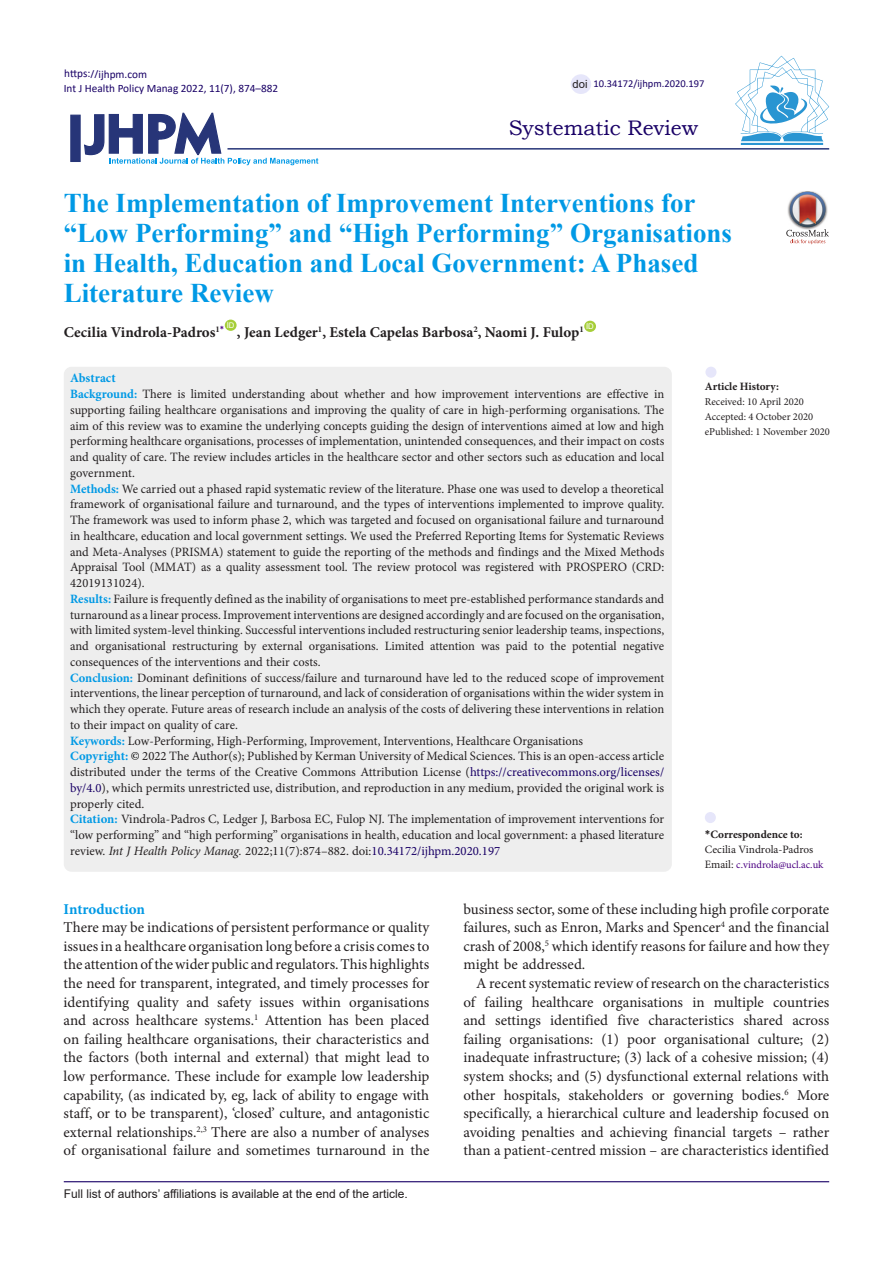
<style>
.page{position:relative;width:893px;height:1263px;background:#fff}
.page>*{position:absolute;margin:0;border:0;box-sizing:border-box;transform-origin:0 0}
.Default{font:700 27px/30px "Times New Roman";color:#0099e5}
.t1{font:21px "Bookman Old Style";color:#190066}
.t2{font:15px/18.6px "Minion Pro";color:#231f20;text-align:justify}
.Default-2{font:700 15px "Minion Pro";color:#231f20}
.t3{font:700 15px "Minion Pro";letter-spacing:-.005em;color:#0099e5}
.Default-3{font:12.75px/15.8px "Minion Pro";color:#231f20;text-align:justify}
.Default-4{font:700 12.75px "Minion Pro";color:#0099e5}
.t4{font:12px "Arial";color:#231f20}
.t5{font:11.25px "Calibri";color:#190066}
.t6{font:700 11.25px "Minion Pro";color:#231f20}
.t7{font:11.25px "Minion Pro";color:#231f20}
.t8{font:11.25px "Arial";color:#231f20}
.t9{font:10.5px "Minion Pro";color:#231f20}
.t10{font:10.5px "Minion Pro";color:#4b0082}
.t11{font:10.5px "Calibri";color:#190066}
.t12{font:7.8px "Arial";color:#fff}
.s1{font-weight:700;color:#0099e5}
.s2{color:#000}
.s3{color:#190066}
.s4{font-style:italic}
.s5{font-family:"Calibri"}
.s6{font-size:11.25px;color:#231f20}
</style>
<div class="page">
<svg style="left:84px;top:112px;width:234px;height:53px"></svg>
<div style="left:70px;top:115px;width:11px;height:47px;background:#273578;border:1px solid #273578"></div>
<div style="left:225px;top:320px;width:12px;height:11px;background:#a6ce39;border-radius:50%"></div>
<div style="left:584px;top:321px;width:12px;height:11px;background:#a6ce39;border-radius:50%"></div>
<hr style="left:227px;top:148px;width:602px;height:2px;background:#273578">
<div style="left:64px;top:367px;width:608px;height:505px;background:#eee;border-radius:8px"></div>
<div style="left:705px;top:812px;width:11px;height:11px;background:#e6e6fa;border-radius:50%"></div>
<div style="left:705px;top:367px;width:11px;height:11px;background:#e6e6fa;border-radius:50%"></div>
<hr style="left:64px;top:1181px;width:765px;height:1px;background:#190066">
<hr style="left:741px;top:143px;width:82px;height:2px;background:#2995d2">
<svg style="left:735px;top:56px;width:94px;height:85px"></svg>
<div style="left:571px;top:74px;width:20px;height:20px;background:#e6e6fa;border-radius:50%"></div>
<img style="left:801px;top:191px;width:13px;height:1px">
<svg style="left:786px;top:192px;width:43px;height:52px"></svg>
<p class="t5" style="left:64px;top:66px;width:84px">https://ijhpm.com</p>
<p class="t5" style="left:64px;top:81px;width:216px">Int J Health Policy Manag 2022, 11(7), 874–882</p>
<p class="t8" style="left:573px;top:76px;width:17px">doi</p>
<p class="t11" style="left:593px;top:76px;width:112px">10.34172/ijhpm.2020.197</p>
<p class="t1" style="left:509px;top:114px;width:191px">Systematic Review</p>
<p class="Default" style="left:64px;top:188px;width:670px">The Implementation of Improvement Interventions for “Low Performing” and “High Performing” Organisations in Health, Education and Local Government: A Phased Literature Review</p>
<p class="Default-2" style="left:64px;top:322px;width:162px">Cecilia Vindrola-Padros<sup>1</sup><sup>*</sup></p>
<p class="t12" style="left:227px;top:320px;width:9px">ID</p>
<p class="t12" style="left:586px;top:321px;width:9px">ID</p>
<p class="Default-2" style="left:237px;top:322px;width:348px">, Jean Ledger<sup>1</sup>, Estela Capelas Barbosa<sup>2</sup>, Naomi J. Fulop<sup>1</sup></p>
<p class="Default-4" style="left:70px;top:369px;width:47px">Abstract</p>
<p class="Default-3" style="left:70px;top:386px;width:596px"><span class="s1">Background:</span> There is limited understanding about whether and how improvement interventions are effective in supporting failing healthcare organisations and improving the quality of care in high-performing organisations. The aim of this review was to examine the underlying concepts guiding the design of interventions aimed at low and high performing healthcare organisations, processes of implementation, unintended consequences, and their impact on costs and quality of care. The review includes articles in the healthcare sector and other sectors such as education and local government.</p>
<p class="Default-3" style="left:70px;top:481px;width:596px"><span class="s1">Methods:</span> We carried out a phased rapid systematic review of the literature. Phase one was used to develop a theoretical framework of organisational failure and turnaround, and the types of interventions implemented to improve quality.<br>The framework was used to inform phase 2, which was targeted and focused on organisational failure and turnaround in healthcare, education and local government settings. We used the Preferred Reporting Items for Systematic Reviews and Meta-Analyses (PRISMA) statement to guide the reporting of the methods and findings and the Mixed Methods Appraisal Tool (MMAT) as a quality assessment tool. The review protocol was registered with PROSPERO (CRD:<br>42019131024).</p>
<p class="Default-3" style="left:70px;top:591px;width:596px"><span class="s1">Results:</span> Failure is frequently defined as the inability of organisations to meet pre-established performance standards and turnaround as a linear process. Improvement interventions are designed accordingly and are focused on the organisation, with limited system-level thinking. Successful interventions included restructuring senior leadership teams, inspections, and organisational restructuring by external organisations. Limited attention was paid to the potential negative consequences of the interventions and their costs.</p>
<p class="Default-3" style="left:70px;top:670px;width:596px"><span class="s1">Conclusion:</span> Dominant definitions of success/failure and turnaround have led to the reduced scope of improvement interventions, the linear perception of turnaround, and lack of consideration of organisations within the wider system in which they operate. Future areas of research include an analysis of the costs of delivering these interventions in relation to their impact on quality of care.</p>
<p class="Default-3" style="left:70px;top:733px;width:514px"><span class="s1">Keywords:</span> Low-Performing, High-Performing, Improvement, Interventions, Healthcare Organisations</p>
<p class="Default-3" style="left:70px;top:748px;width:596px"><span class="s1">Copyright:</span> <span class="s2">©</span> 2022 The Author(s); Published by Kerman University of Medical Sciences. This is an open-access article distributed under the terms of the Creative Commons Attribution License (<span class="s3">https://creativecommons.org/licenses/ by/4.0</span>), which permits unrestricted use, distribution, and reproduction in any medium, provided the original work is properly cited.</p>
<p class="Default-3" style="left:70px;top:811px;width:595px"><span class="s1">Citation:</span> Vindrola-Padros C, Ledger J, Barbosa EC, Fulop NJ. The implementation of improvement interventions for “low performing” and “high performing” organisations in health, education and local government: a phased literature review. <span class="s4">Int J Health Policy Manag.</span> 2022;11(7):874–882. doi:<span class="s3">10.34172/ijhpm.2020.197</span></p>
<p class="t6" style="left:705px;top:378px;width:76px">Article History:</p>
<p class="t9" style="left:705px;top:394px;width:101px">Received: 10 April 2020</p>
<p class="t9" style="left:705px;top:409px;width:110px">Accepted: 4 October 2020</p>
<p class="t9" style="left:705px;top:424px;width:127px">ePublished: 1 November 2020</p>
<p class="t6" style="left:705px;top:826px;width:99px"><span class="s5">*</span>Correspondence to:</p>
<p class="t7" style="left:705px;top:842px;width:110px">Cecilia Vindrola-Padros</p>
<p class="t10" style="left:705px;top:858px;width:120px"><span class="s6">Email:</span> c.vindrola@ucl.ac.uk</p>
<p class="t3" style="left:64px;top:898px;width:83px">Introduction</p>
<p class="t2" style="left:64px;top:918px;width:367px">There may be indications of persistent performance or quality issues in a healthcare organisation long before a crisis comes to the attention of the wider public and regulators. This highlights the need for transparent, integrated, and timely processes for identifying quality and safety issues within organisations and across healthcare systems.<sup>1</sup> Attention has been placed on failing healthcare organisations, their characteristics and the factors (both internal and external) that might lead to low performance. These include for example low leadership capability, (as indicated by, eg, lack of ability to engage with staff, or to be transparent), ‘closed’ culture, and antagonistic external relationships.<sup>2,3</sup> There are also a number of analyses of organisational failure and sometimes turnaround in the</p>
<p class="t4" style="left:64px;top:1185px;width:346px">Full list of authors’ affiliations is available at the end of the article.</p>
<p class="t2" style="left:463px;top:899px;width:367px">business sector, some of these including high profile corporate failures, such as Enron, Marks and Spencer<sup>4</sup> and the financial crash of 2008,<sup>5</sup> which identify reasons for failure and how they might be addressed.</p>
<p class="t2" style="left:463px;top:974px;width:367px;text-indent:13px">A recent systematic review of research on the characteristics of failing healthcare organisations in multiple countries and settings identified five characteristics shared across failing organisations: (1) poor organisational culture; (2) inadequate infrastructure; (3) lack of a cohesive mission; (4) system shocks; and (5) dysfunctional external relations with other hospitals, stakeholders or governing bodies.<sup>6</sup> More specifically, a hierarchical culture and leadership focused on avoiding penalties and achieving financial targets – rather than a patient-centred mission – are characteristics identified</p>
</div>
